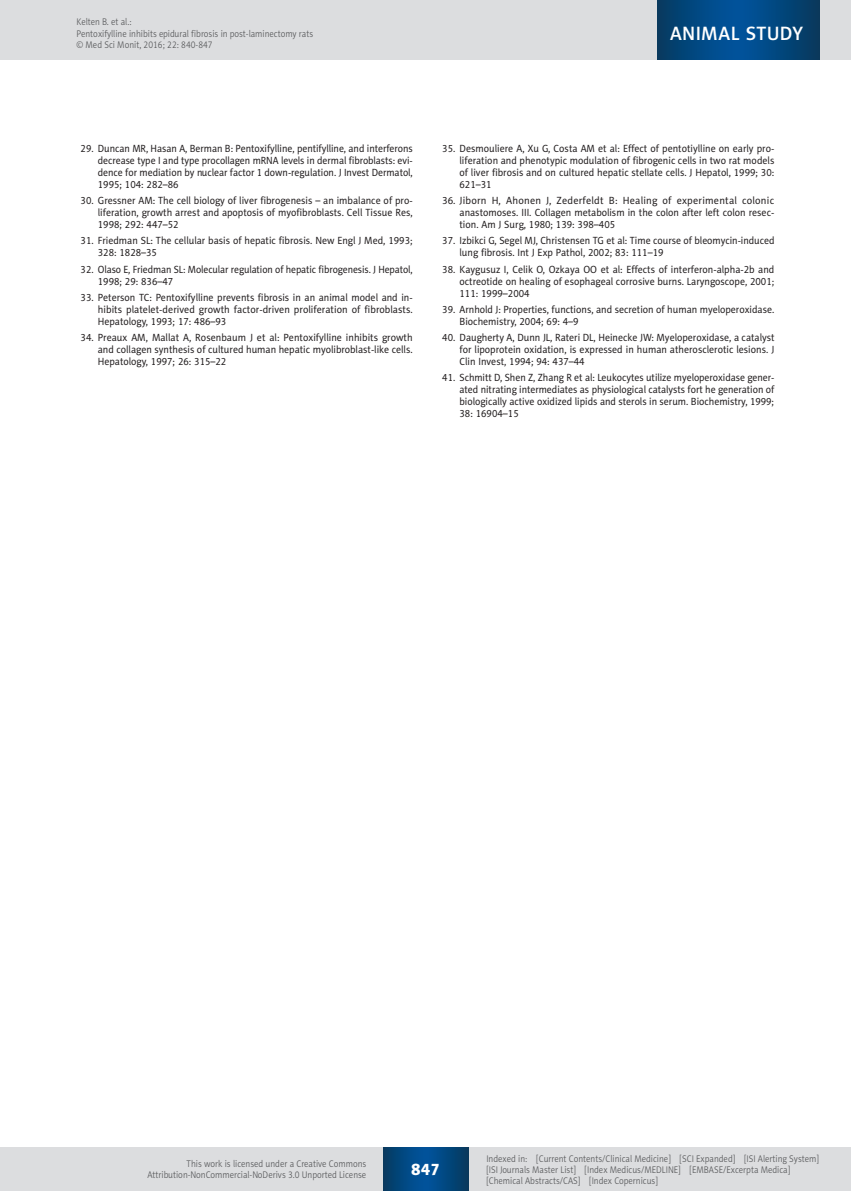
<style>
.page{position:relative;width:851px;height:1191px;background:#fff}
.page>*{position:absolute;margin:0;border:0;box-sizing:border-box;transform-origin:0 0}
.t1{font:19.5px "Naomi Sans EFN Medium";letter-spacing:.015em;color:#fff}
.t2{font:16.5px "Naomi Sans EFN Heavy";color:#fff}
.MSM_Referencje_punkt{font:10.5px/12px "Naomi Sans EFN";color:#231f20;text-align:justify;scale:.95 1}
.MSM_Referencje_punkt-2{font:10.5px/12px "Naomi Sans EFN";color:#231f20;text-align:justify;scale:.94 1}
.MSM_Referencje_punkt-3{font:10.5px/12px "Naomi Sans EFN";color:#231f20;text-align:justify}
.MSM_Referencje_punkt-4{font:10.5px/12px "Naomi Sans EFN";color:#231f20;scale:.93 1}
.t3{font:9.75px/11.2px "Naomi Sans EFN Light";color:#57585a;scale:.9 1}
</style>
<div class="page">
<div style="left:0;top:1148px;width:850px;height:43px;background:#dcdddf"></div>
<svg style="left:383px;top:1147px;width:85px;height:43px;background:#02477e"></svg>
<div style="left:0;top:0;width:850px;height:60px;background:#dcdddf"></div>
<svg style="left:657px;top:0;width:162px;height:60px;background:#02477e"></svg>
<p class="t3" style="left:77px;top:16px;width:264px">Kelten B. et al.:<br>Pentoxifylline inhibits epidural fibrosis in post-laminectomy rats © Med Sci Monit, 2016; 22: 840-847</p>
<h1 class="t1" style="left:670px;top:22px;width:134px">ANIMAL STUDY</h1>
<p class="MSM_Referencje_punkt-2" style="left:98px;top:142px;width:336px;text-indent:-17px">29. Duncan MR, Hasan A, Berman B: Pentoxifylline, pentifylline, and interferons decrease type I and type procollagen mRNA levels in dermal fibroblasts: evi&shy;dence for mediation by nuclear factor 1 down-regulation. J Invest Dermatol, 1995; 104: 282–86</p>
<p class="MSM_Referencje_punkt" style="left:98px;top:195px;width:333px;text-indent:-17px">30. Gressner AM: The cell biology of liver fibrogenesis – an imbalance of pro&shy;liferation, growth arrest and apoptosis of myofibroblasts. Cell Tissue Res, 1998; 292: 447–52</p>
<p class="MSM_Referencje_punkt" style="left:98px;top:235px;width:333px;text-indent:-17px">31. Friedman SL: The cellular basis of hepatic fibrosis. New Engl J Med, 1993;<br>328: 1828–35</p>
<p class="MSM_Referencje_punkt-4" style="left:98px;top:263px;width:340px;text-indent:-17px">32. Olaso E, Friedman SL: Molecular regulation of hepatic fibrogenesis. J Hepatol,<br>1998; 29: 836–47</p>
<p class="MSM_Referencje_punkt" style="left:98px;top:291px;width:333px;text-indent:-17px">33. Peterson TC: Pentoxifylline prevents fibrosis in an animal model and in&shy;hibits platelet-derived growth factor-driven proliferation of fibroblasts.<br>Hepatology, 1993; 17: 486–93</p>
<p class="MSM_Referencje_punkt" style="left:98px;top:332px;width:333px;text-indent:-17px">34. Preaux AM, Mallat A, Rosenbaum J et al: Pentoxifylline inhibits growth and collagen synthesis of cultured human hepatic myolibroblast-like cells.<br>Hepatology, 1997; 26: 315–22</p>
<p class="MSM_Referencje_punkt" style="left:459px;top:142px;width:333px;text-indent:-17px">35. Desmouliere A, Xu G, Costa AM et al: Effect of pentotiylline on early pro&shy;liferation and phenotypic modulation of fibrogenic cells in two rat models of liver fibrosis and on cultured hepatic stellate cells. J Hepatol, 1999; 30:<br>621–31</p>
<p class="MSM_Referencje_punkt-3" style="left:459px;top:195px;width:316px;text-indent:-17px">36. Jiborn H, Ahonen J, Zederfeldt B: Healing of experimental colonic anastomoses. III. Collagen metabolism in the colon after left colon resec&shy;tion. Am J Surg, 1980; 139: 398–405</p>
<p class="MSM_Referencje_punkt-2" style="left:459px;top:235px;width:336px;text-indent:-17px">37. Izbikci G, Segel MJ, Christensen TG et al: Time course of bleomycin-induced lung fibrosis. Int J Exp Pathol, 2002; 83: 111–19</p>
<p class="MSM_Referencje_punkt" style="left:459px;top:263px;width:333px;text-indent:-17px">38. Kaygusuz I, Celik O, Ozkaya OO et al: Effects of interferon-alpha-2b and octreotide on healing of esophageal corrosive burns. Laryngoscope, 2001; 111: 1999–2004</p>
<p class="MSM_Referencje_punkt" style="left:459px;top:303px;width:333px;text-indent:-17px">39. Arnhold J: Properties, functions, and secretion of human myeloperoxidase.<br>Biochemistry, 2004; 69: 4–9</p>
<p class="MSM_Referencje_punkt" style="left:459px;top:332px;width:333px;text-indent:-17px">40. Daugherty A, Dunn JL, Rateri DL, Heinecke JW: Myeloperoxidase, a catalyst for lipoprotein oxidation, is expressed in human atherosclerotic lesions. J Clin Invest, 1994; 94: 437–44</p>
<p class="MSM_Referencje_punkt-2" style="left:459px;top:372px;width:336px;text-indent:-17px">41. Schmitt D, Shen Z, Zhang R et al: Leukocytes utilize myeloperoxidase gener&shy;ated nitrating intermediates as physiological catalysts fort he generation of biologically active oxidized lipids and sterols in serum. Biochemistry, 1999; 38: 16904–15</p>
<p class="t3" style="left:147px;top:1158px;width:245px;text-align:right">This work is licensed under a Creative Commons<br>Attribution-NonCommercial-NoDerivs 3.0 Unported License</p>
<h2 class="t2" style="left:411px;top:1159px;width:30px">847</h2>
<p class="t3" style="left:486px;top:1152px;width:371px">Indexed in: [Current Contents/Clinical Medicine] [SCI Expanded] [ISI Alerting System] [ISI Journals Master List] [Index Medicus/MEDLINE] [EMBASE/Excerpta Medica] [Chemical Abstracts/CAS] [Index Copernicus]</p>
</div>
